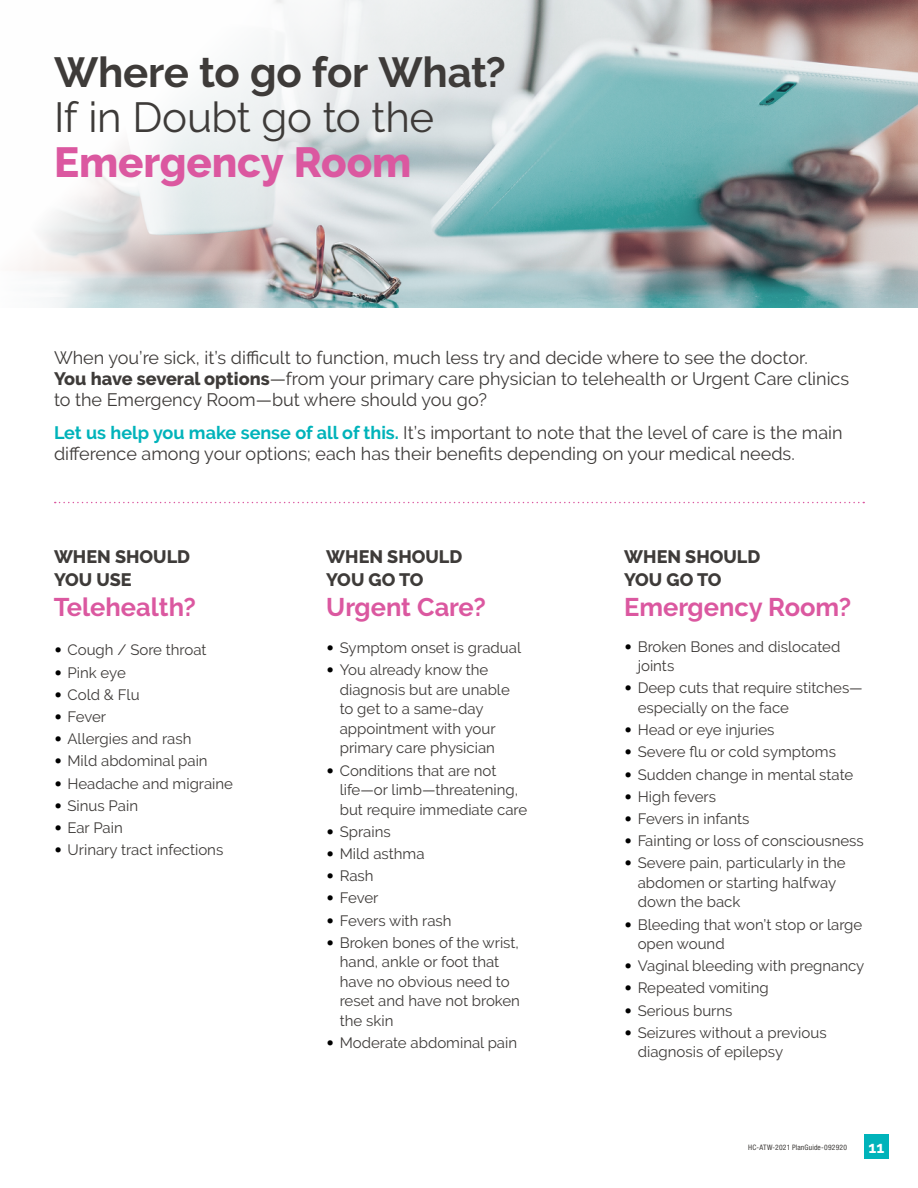
<style>
.page{position:relative;width:918px;height:1188px;background:#fff}
.page>*{position:absolute;margin:0;border:0;box-sizing:border-box;transform-origin:0 0}
.t1{font:700 42px "Raleway";letter-spacing:-.005em;color:#3e3b39}
.t2{font:42px "Raleway";letter-spacing:-.01em;color:#3e3b39}
.t3{font:800 42px "Raleway";letter-spacing:-.005em;color:#db58a0}
.t4{font:700 25.5px "Raleway";color:#db58a0}
.t5{font:18px/21px "Raleway";color:#3e3b39}
.t6{font:800 18px/22.5px "Raleway";color:#3e3b39}
.t7{font:700 16.05px "Raleway";color:#fff}
.t8{font:15px/19.5px "Raleway";color:#3e3b39}
.t9{font:condensed 7.5px "Helvetica Neue LT Std";letter-spacing:.025em;color:#3e3b39}
.s1{font-weight:800}
.s2{font-weight:700;color:#00b3ba}
.s3{font-family:"Calibri";font-size:16.5px;color:#000}
</style>
<div class="page">
<img style="left:18px;top:0;width:900px;height:308px">
<div style="left:864px;top:1134px;width:25px;height:25px;background:#00b3ba"></div>
<svg style="left:55px;top:502px;width:809px;height:1px"></svg>
<h1 class="t1" style="left:54px;top:48px;width:453px">Where to go for What?</h1>
<h1 class="t2" style="left:54px;top:93px;width:382px">If in Doubt go to the</h1>
<h1 class="t3" style="left:54px;top:138px;width:359px">Emergency Room</h1>
<p class="t5" style="left:54px;top:348px;width:797px">When you’re sick, it’s difficult to function, much less try and decide where to see the doctor.<br><span class="s1">You have several options</span>—from your primary care physician to telehealth or Urgent Care clinics to the Emergency Room—but where should you go?</p>
<p class="t5" style="left:54px;top:423px;width:790px"><span class="s2">Let us help you make sense of all of this.</span> It’s important to note that the level of care is the main difference among your options; each has their benefits depending on your medical needs.</p>
<p class="t6" style="left:54px;top:546px;width:138px">WHEN SHOULD<br>YOU USE</p>
<h2 class="t4" style="left:54px;top:592px;width:143px">Telehealth?</h2>
<p class="t8" style="left:54px;top:640px;width:154px"><span class="s3">•</span> Cough / Sore throat</p>
<p class="t8" style="left:54px;top:663px;width:73px"><span class="s3">•</span> Pink eye</p>
<p class="t8" style="left:54px;top:685px;width:87px"><span class="s3">•</span> Cold &amp; Flu</p>
<p class="t8" style="left:54px;top:707px;width:54px"><span class="s3">•</span> Fever</p>
<p class="t8" style="left:54px;top:729px;width:139px"><span class="s3">•</span> Allergies and rash</p>
<p class="t8" style="left:54px;top:751px;width:155px"><span class="s3">•</span> Mild abdominal pain</p>
<p class="t8" style="left:54px;top:774px;width:181px"><span class="s3">•</span> Headache and migraine</p>
<p class="t8" style="left:54px;top:796px;width:86px"><span class="s3">•</span> Sinus Pain</p>
<p class="t8" style="left:54px;top:818px;width:70px"><span class="s3">•</span> Ear Pain</p>
<p class="t8" style="left:54px;top:840px;width:171px"><span class="s3">•</span> Urinary tract infections</p>
<p class="t6" style="left:326px;top:546px;width:138px">WHEN SHOULD<br>YOU GO TO</p>
<h2 class="t4" style="left:326px;top:592px;width:161px">Urgent Care?</h2>
<p class="t8" style="left:326px;top:638px;width:196px"><span class="s3">•</span> Symptom onset is gradual</p>
<p class="t8" style="left:340px;top:660px;width:172px;text-indent:-14px"><span class="s3">•</span> You already know the diagnosis but are unable to get to a same-day appointment with your primary care physician</p>
<p class="t8" style="left:340px;top:761px;width:189px;text-indent:-14px"><span class="s3">•</span> Conditions that are not life—or limb—threatening, but require immediate care</p>
<p class="t8" style="left:326px;top:822px;width:66px"><span class="s3">•</span> Sprains</p>
<p class="t8" style="left:326px;top:844px;width:100px"><span class="s3">•</span> Mild asthma</p>
<p class="t8" style="left:326px;top:866px;width:49px"><span class="s3">•</span> Rash</p>
<p class="t8" style="left:326px;top:888px;width:54px"><span class="s3">•</span> Fever</p>
<p class="t8" style="left:326px;top:911px;width:127px"><span class="s3">•</span> Fevers with rash</p>
<p class="t8" style="left:340px;top:933px;width:182px;text-indent:-14px"><span class="s3">•</span> Broken bones of the wrist, hand, ankle or foot that have no obvious need to reset and have not broken the skin</p>
<p class="t8" style="left:326px;top:1033px;width:192px"><span class="s3">•</span> Moderate abdominal pain</p>
<p class="t6" style="left:624px;top:546px;width:138px">WHEN SHOULD<br>YOU GO TO</p>
<h2 class="t4" style="left:624px;top:592px;width:229px">Emergency Room?</h2>
<p class="t8" style="left:638px;top:637px;width:204px;text-indent:-14px"><span class="s3">•</span> Broken Bones and dislocated joints</p>
<p class="t8" style="left:638px;top:678px;width:227px;text-indent:-14px"><span class="s3">•</span> Deep cuts that require stitches— especially on the face</p>
<p class="t8" style="left:624px;top:720px;width:152px"><span class="s3">•</span> Head or eye injuries</p>
<p class="t8" style="left:624px;top:742px;width:213px"><span class="s3">•</span> Severe flu or cold symptoms</p>
<p class="t8" style="left:624px;top:764px;width:231px"><span class="s3">•</span> Sudden change in mental state</p>
<p class="t8" style="left:624px;top:787px;width:93px"><span class="s3">•</span> High fevers</p>
<p class="t8" style="left:624px;top:809px;width:127px"><span class="s3">•</span> Fevers in infants</p>
<p class="t8" style="left:624px;top:831px;width:241px"><span class="s3">•</span> Fainting or loss of consciousness</p>
<p class="t8" style="left:638px;top:853px;width:209px;text-indent:-14px"><span class="s3">•</span> Severe pain, particularly in the abdomen or starting halfway down the back</p>
<p class="t8" style="left:638px;top:914px;width:226px;text-indent:-14px"><span class="s3">•</span> Bleeding that won’t stop or large open wound</p>
<p class="t8" style="left:624px;top:956px;width:242px"><span class="s3">•</span> Vaginal bleeding with pregnancy</p>
<p class="t8" style="left:624px;top:978px;width:146px"><span class="s3">•</span> Repeated vomiting</p>
<p class="t8" style="left:624px;top:1001px;width:110px"><span class="s3">•</span> Serious burns</p>
<p class="t8" style="left:638px;top:1023px;width:190px;text-indent:-14px"><span class="s3">•</span> Seizures without a previous diagnosis of epilepsy</p>
<p class="t9" style="left:748px;top:1143px;width:100px">HC-ATW-2021 PlanGuide-092920</p>
<p class="t7" style="left:869px;top:1138px;width:17px">11</p>
</div>
